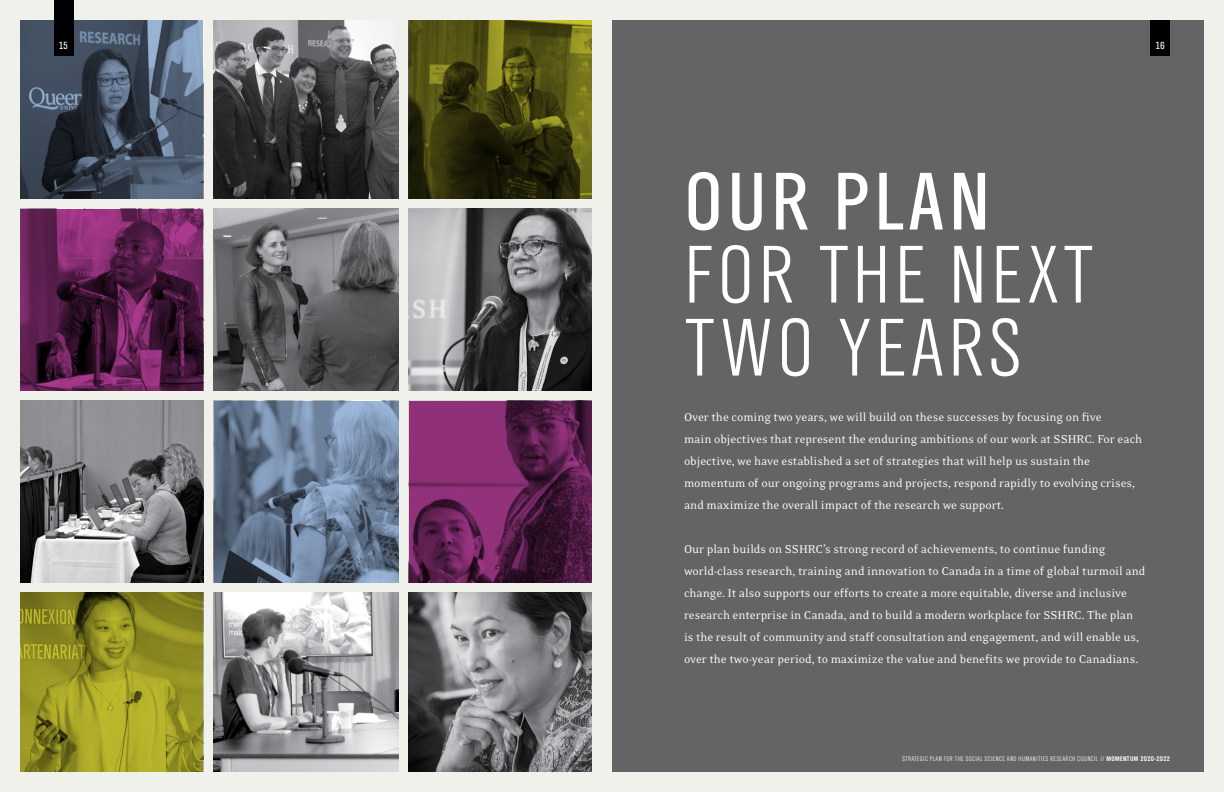
<style>
.page{position:relative;width:1224px;height:792px;background:#fff}
.page>*{position:absolute;margin:0;border:0;box-sizing:border-box;transform-origin:0 0}
.t1{font:300 85px/73px "TV Nord Cond EF";letter-spacing:.05em;color:#fff}
.t2{font:85px "TV Nord Cond EF";color:#fff}
.t3{font:13px/22px "Eidetic Neo";color:#fff}
.t4{font:10.8px "TV Nord Cond EF";color:#fff}
.t5{font:300 7px "TV Nord Cond EF";letter-spacing:.05em;color:#fff}
.s1{font-weight:700}
</style>
<div class="page">
<div style="left:0;top:0;width:612px;height:792px;background:#f1f1ec"></div>
<div style="left:612px;top:0;width:612px;height:792px;background:#636466"></div>
<img style="left:214px;top:20px;width:184px;height:179px">
<img style="left:214px;top:209px;width:184px;height:182px">
<img style="left:409px;top:209px;width:183px;height:182px">
<img style="left:20px;top:401px;width:183px;height:181px">
<img style="left:214px;top:592px;width:184px;height:180px">
<img style="left:409px;top:592px;width:183px;height:180px">
<div style="left:1151px;top:0;width:19px;height:55px;background:#000"></div>
<div style="left:612px;top:773px;width:612px;height:19px;background:#f1f1ec"></div>
<div style="left:612px;top:0;width:612px;height:19px;background:#f1f1ec"></div>
<div style="left:1205px;top:0;width:19px;height:792px;background:#f1f1ec"></div>
<svg style="left:20px;top:19px;width:183px;height:180px;background:#445162"></svg>
<svg style="left:20px;top:592px;width:183px;height:180px;background:#939123"></svg>
<svg style="left:214px;top:401px;width:184px;height:181px;background:#657891"></svg>
<svg style="left:20px;top:209px;width:183px;height:182px;background:#5a1e4d"></svg>
<svg style="left:409px;top:20px;width:183px;height:179px;background:#444310"></svg>
<svg style="left:409px;top:401px;width:183px;height:181px;background:#662257"></svg>
<div style="left:54px;top:0;width:19px;height:55px;background:#000"></div>
<p class="t4" style="left:59px;top:40px;width:11px">15</p>
<p class="t4" style="left:1156px;top:40px;width:11px">16</p>
<h1 class="t2" style="left:684px;top:156px;width:308px">OUR PLAN</h1>
<h1 class="t1" style="left:684px;top:238px;width:412px">FOR THE NEXT<br>TWO YEARS</h1>
<p class="t3" style="left:684px;top:406px;width:460px">Over the coming two years, we will build on these successes by focusing on five<br>main objectives that represent the enduring ambitions of our work at SSHRC. For each objective, we have established a set of strategies that will help us sustain the momentum of our ongoing programs and projects, respond rapidly to evolving crises, and maximize the overall impact of the research we support.</p>
<p class="t3" style="left:684px;top:538px;width:463px">Our plan builds on SSHRC’s strong record of achievements, to continue funding world-class research, training and innovation to Canada in a time of global turmoil and change. It also supports our efforts to create a more equitable, diverse and inclusive research enterprise in Canada, and to build a modern workplace for SSHRC. The plan is the result of community and staff consultation and engagement, and will enable us, over the two-year period, to maximize the value and benefits we provide to Canadians.</p>
<p class="t5" style="left:902px;top:755px;width:131px">STRATEGIC PLAN FOR THE SOCIAL SCIENCE AND HUMANITIE</p>
<p class="t5" style="left:1045px;top:755px;width:126px">S RESEARCH COUNCIL // <span class="s1">MOMENTUM 2020-2022</span></p>
</div>
